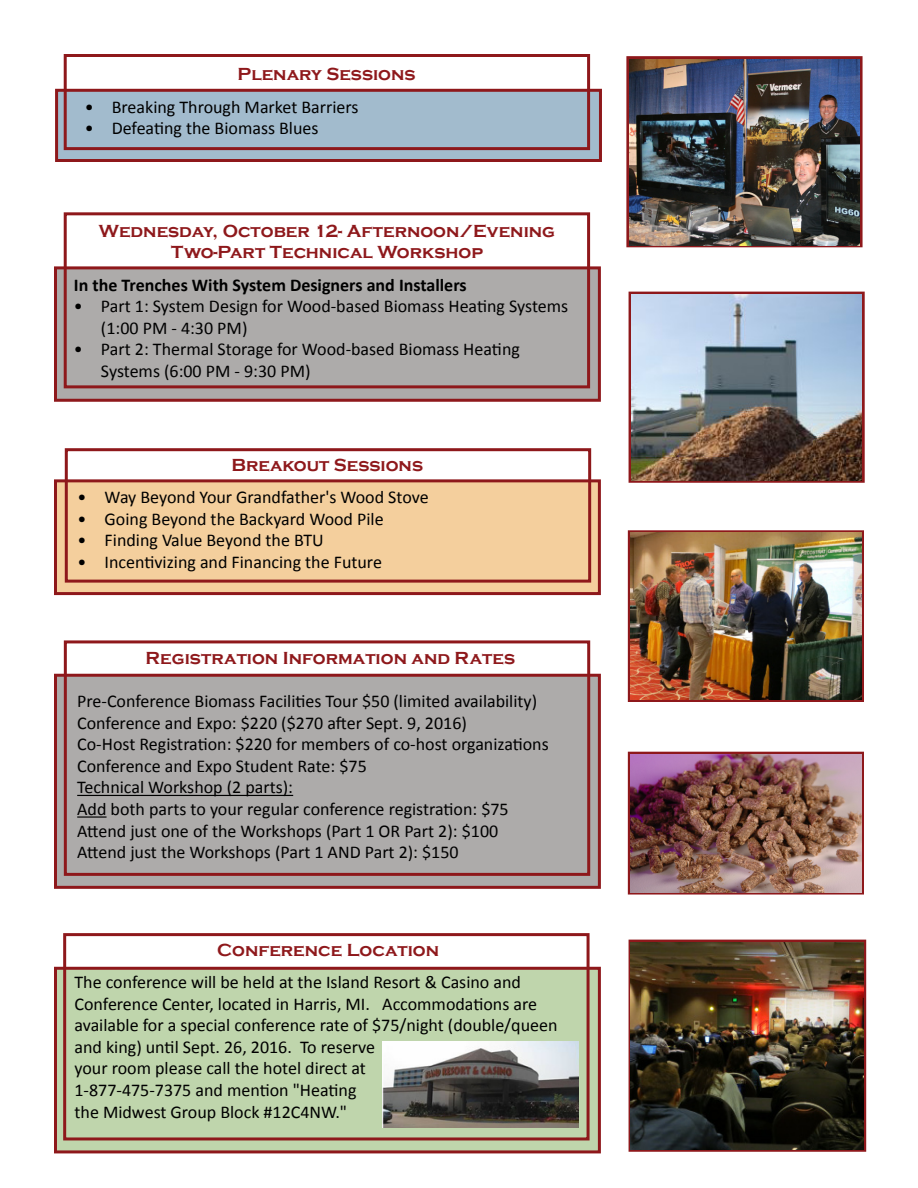
<style>
.page{position:relative;width:918px;height:1188px;background:#fff}
.page>*{position:absolute;margin:0;border:0;box-sizing:border-box;transform-origin:0 0}
.Body_Text_Indent_2{font:18px/21.6px "Calibri";color:#000}
.Body_Text_Indent_2-2{font:700 18px "Copperplate Gothic";color:#8e181b}
.Body_Text_Indent_2-3{font:700 18px "Calibri";color:#000}
</style>
<div class="page">
<div style="left:55px;top:89px;width:547px;height:73px;background:#a2bbcd;border:3px solid #8e181b"></div>
<div style="left:64px;top:54px;width:526px;height:96px;border:3px solid #8e181b"></div>
<div style="left:628px;top:752px;width:236px;height:143px;border:3px solid #8e181b"></div>
<div style="left:54px;top:479px;width:547px;height:116px;background:#f4cf9d;border:3px solid #8e181b"></div>
<div style="left:65px;top:448px;width:526px;height:135px;border:3px solid #8e181b"></div>
<div style="left:54px;top:674px;width:547px;height:215px;background:#adabaa;border:3px solid #8e181b"></div>
<hr style="left:77px;top:795px;width:216px;height:1px;background:#000">
<hr style="left:77px;top:816px;width:30px;height:2px;background:#000">
<div style="left:64px;top:640px;width:526px;height:236px;border:3px solid #8e181b"></div>
<div style="left:54px;top:967px;width:547px;height:186px;background:#bfd5ac;border:3px solid #8e181b"></div>
<div style="left:63px;top:933px;width:527px;height:207px;border:3px solid #8e181b"></div>
<img style="left:631px;top:754px;width:231px;height:138px">
<div style="left:626px;top:56px;width:237px;height:191px;border:3px solid #8e181b"></div>
<div style="left:629px;top:940px;width:237px;height:212px;border:3px solid #8e181b"></div>
<img style="left:631px;top:942px;width:232px;height:207px">
<img style="left:382px;top:1041px;width:197px;height:87px">
<div style="left:628px;top:530px;width:236px;height:172px;border:3px solid #8e181b"></div>
<img style="left:630px;top:533px;width:231px;height:167px">
<div style="left:54px;top:266px;width:547px;height:136px;background:#adabaa;border:3px solid #8e181b"></div>
<div style="left:64px;top:212px;width:526px;height:176px;border:3px solid #8e181b"></div>
<div style="left:629px;top:292px;width:236px;height:191px;border:3px solid #8e181b"></div>
<img style="left:631px;top:295px;width:231px;height:185px">
<img style="left:630px;top:59px;width:230px;height:186px">
<p class="Body_Text_Indent_2-2" style="left:238px;top:65px;width:180px">Plenary Sessions</p>
<p class="Body_Text_Indent_2" style="left:85px;top:96px;width:275px">• Breaking Through Market Barriers</p>
<p class="Body_Text_Indent_2" style="left:85px;top:118px;width:235px">• Defeating the Biomass Blues</p>
<p class="Body_Text_Indent_2-2" style="left:99px;top:221px;width:458px">Wednesday, October 12- Afternoon/Evening</p>
<p class="Body_Text_Indent_2-2" style="left:171px;top:242px;width:313px">Two-Part Technical Workshop</p>
<p class="Body_Text_Indent_2-3" style="left:74px;top:273px;width:394px">In the Trenches With System Designers and Installers</p>
<p class="Body_Text_Indent_2" style="left:101px;top:295px;width:469px;text-indent:-27px">• Part 1: System Design for Wood-based Biomass Heating Systems (1:00 PM - 4:30 PM)</p>
<p class="Body_Text_Indent_2" style="left:101px;top:339px;width:420px;text-indent:-27px">• Part 2: Thermal Storage for Wood-based Biomass Heating<br>Systems (6:00 PM - 9:30 PM)</p>
<p class="Body_Text_Indent_2-2" style="left:232px;top:455px;width:193px">Breakout Sessions</p>
<p class="Body_Text_Indent_2" style="left:78px;top:486px;width:353px">• Way Beyond Your Grandfather's Wood Stove</p>
<p class="Body_Text_Indent_2" style="left:78px;top:508px;width:308px">• Going Beyond the Backyard Wood Pile</p>
<p class="Body_Text_Indent_2" style="left:78px;top:530px;width:248px">• Finding Value Beyond the BTU</p>
<p class="Body_Text_Indent_2" style="left:78px;top:551px;width:306px">• Incentivizing and Financing the Future</p>
<p class="Body_Text_Indent_2-2" style="left:146px;top:648px;width:371px">Registration Information and Rates</p>
<p class="Body_Text_Indent_2" style="left:77px;top:690px;width:461px">Pre-Conference Biomass Facilities Tour $50 (limited availability)</p>
<p class="Body_Text_Indent_2" style="left:77px;top:712px;width:391px">Conference and Expo: $220 ($270 after Sept. 9, 2016)</p>
<p class="Body_Text_Indent_2" style="left:77px;top:733px;width:473px">Co-Host Registration: $220 for members of co-host organizations</p>
<p class="Body_Text_Indent_2" style="left:77px;top:755px;width:291px">Conference and Expo Student Rate: $75</p>
<p class="Body_Text_Indent_2" style="left:77px;top:777px;width:217px">Technical Workshop (2 parts):</p>
<p class="Body_Text_Indent_2" style="left:77px;top:798px;width:433px">Add both parts to your regular conference registration: $75</p>
<p class="Body_Text_Indent_2" style="left:77px;top:820px;width:423px">Attend just one of the Workshops (Part 1 OR Part 2): $100</p>
<p class="Body_Text_Indent_2" style="left:77px;top:841px;width:383px">Attend just the Workshops (Part 1 AND Part 2): $150</p>
<p class="Body_Text_Indent_2-2" style="left:217px;top:940px;width:224px">Conference Location</p>
<p class="Body_Text_Indent_2" style="left:75px;top:971px;width:485px">The conference will be held at the Island Resort &amp; Casino and Conference Center, located in Harris, MI. Accommodations are available for a special conference rate of $75/night (double/queen and king) until Sept. 26, 2016. To reserve<br>your room please call the hotel direct at<br>1-877-475-7375 and mention "Heating<br>the Midwest Group Block #12C4NW."</p>
</div>
